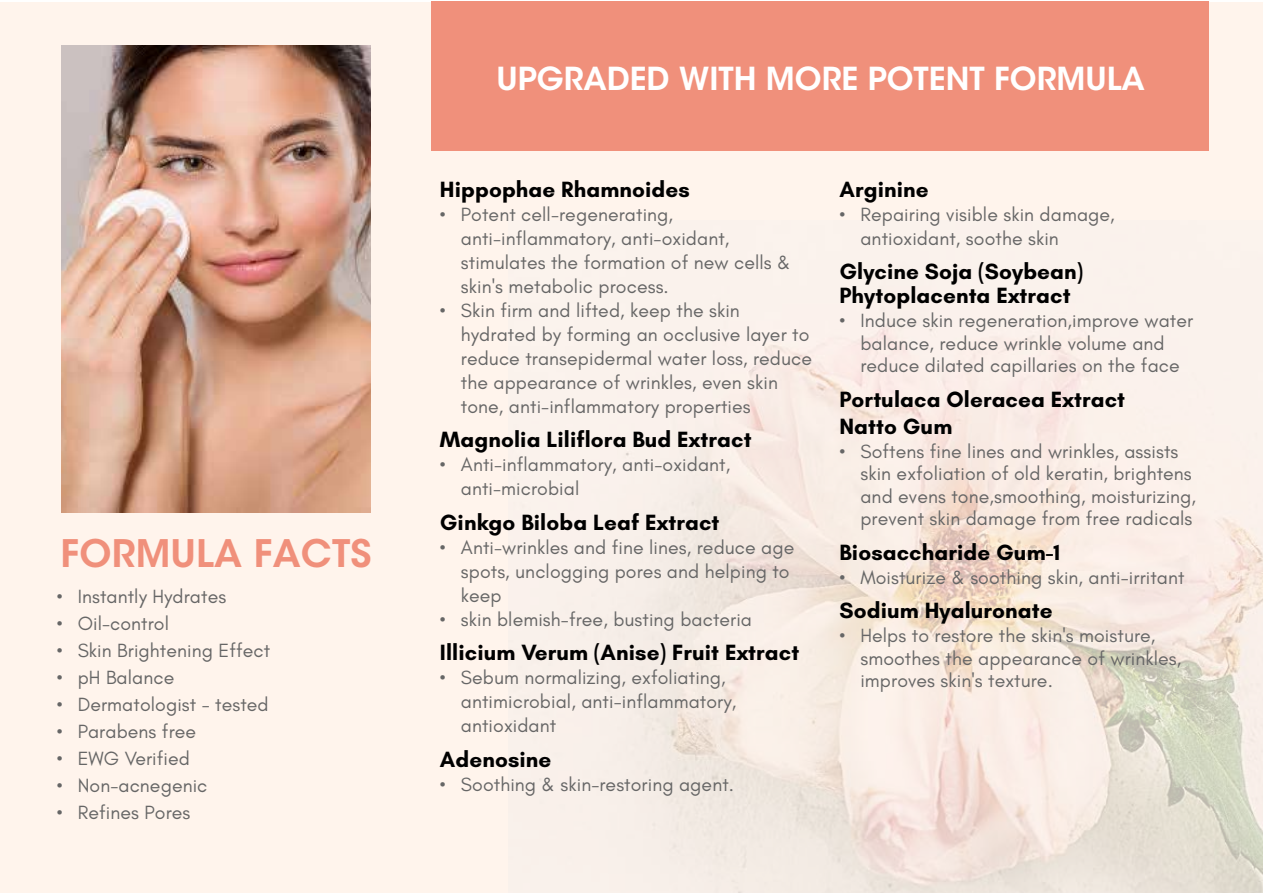
<style>
.page{position:relative;width:1263px;height:893px;background:#fff}
.page>*{position:absolute;margin:0;border:0;box-sizing:border-box;transform-origin:0 0}
.t1{font:600 37.65px "ITC Avant Garde Std";letter-spacing:.005em;color:#f0907b}
.t2{font:600 31.5px "ITC Avant Garde Std";color:#fff}
.t3{font:700 22.5px/24px "Glacial Indifference";letter-spacing:.005em;color:#000}
.t4{font:19.5px/24px "Glacial Indifference";letter-spacing:.005em;color:#666}
</style>
<div class="page">
<div style="left:0;top:2px;width:1263px;height:891px;background:#fff4ec"></div>
<img style="left:62px;top:45px;width:309px;height:468px">
<img style="left:512px;top:319px;width:751px;height:574px">
<div style="left:432px;top:1px;width:777px;height:150px;background:#f0907b"></div>
<h1 class="t1" style="left:61px;top:529px;width:312px">FORMULA FACTS</h1>
<p class="t4" style="left:57px;top:585px;width:171px">• Instantly Hydrates</p>
<p class="t4" style="left:57px;top:612px;width:114px">• Oil-control</p>
<p class="t4" style="left:57px;top:639px;width:215px">• Skin Brightening Effect</p>
<p class="t4" style="left:57px;top:666px;width:119px">• pH Balance</p>
<p class="t4" style="left:57px;top:693px;width:214px">• Dermatologist - tested</p>
<p class="t4" style="left:57px;top:720px;width:141px">• Parabens free</p>
<p class="t4" style="left:57px;top:747px;width:135px">• EWG Verified</p>
<p class="t4" style="left:57px;top:774px;width:152px">• Non-acnegenic</p>
<p class="t4" style="left:57px;top:801px;width:135px">• Refines Pores</p>
<h2 class="t2" style="left:496px;top:59px;width:650px">UPGRADED WITH MORE POTENT FORMULA</h2>
<p class="t3" style="left:440px;top:177px;width:251px">Hippophae Rhamnoides</p>
<p class="t4" style="left:461px;top:202px;width:331px;text-indent:-21px">• Potent cell-regenerating, anti-inflammatory, anti-oxidant, stimulates the formation of new cells &amp; skin's metabolic process.</p>
<p class="t4" style="left:461px;top:298px;width:353px;text-indent:-21px">• Skin firm and lifted, keep the skin hydrated by forming an occlusive layer to reduce transepidermal water loss, reduce the appearance of wrinkles, even skin tone, anti-inflammatory properties</p>
<p class="t3" style="left:440px;top:427px;width:313px">Magnolia Liliflora Bud Extract</p>
<p class="t4" style="left:461px;top:453px;width:271px;text-indent:-21px">• Anti-inflammatory, anti-oxidant, anti-microbial</p>
<p class="t3" style="left:440px;top:510px;width:281px">Ginkgo Biloba Leaf Extract</p>
<p class="t4" style="left:461px;top:535px;width:335px;text-indent:-21px">• Anti-wrinkles and fine lines, reduce age spots, unclogging pores and helping to keep</p>
<p class="t4" style="left:440px;top:607px;width:314px">• skin blemish-free, busting bacteria</p>
<p class="t3" style="left:440px;top:640px;width:361px">Illicium Verum (Anise) Fruit Extract</p>
<p class="t4" style="left:461px;top:666px;width:277px;text-indent:-21px">• Sebum normalizing, exfoliating, antimicrobial, anti-inflammatory, antioxidant</p>
<p class="t3" style="left:440px;top:747px;width:113px">Adenosine</p>
<p class="t4" style="left:440px;top:772px;width:296px">• Soothing &amp; skin-restoring agent.</p>
<p class="t3" style="left:839px;top:177px;width:91px">Arginine</p>
<p class="t4" style="left:860px;top:202px;width:256px;text-indent:-21px">• Repairing visible skin damage, antioxidant, soothe skin</p>
<p class="t3" style="left:839px;top:259px;width:245px">Glycine Soja (Soybean)<br>Phytoplacenta Extract</p>
<p class="t4" style="left:839px;top:310px;width:355px;line-height:22.5px;text-align:center">• Induce skin regeneration,improve water balance, reduce wrinkle volume and reduce dilated capillaries on the face</p>
<p class="t3" style="left:839px;top:385px;width:287px;line-height:27px">Portulaca Oleracea Extract<br>Natto Gum</p>
<p class="t4" style="left:860px;top:440px;width:337px;line-height:22.5px;text-indent:-21px">• Softens fine lines and wrinkles, assists skin exfoliation of old keratin, brightens and evens tone,smoothing, moisturizing, prevent skin damage from free radicals</p>
<p class="t3" style="left:839px;top:540px;width:222px">Biosaccharide Gum-1</p>
<p class="t4" style="left:839px;top:565px;width:347px">• Moisturize &amp; soothing skin, anti-irritant</p>
<p class="t3" style="left:839px;top:598px;width:215px">Sodium Hyaluronate</p>
<p class="t4" style="left:860px;top:625px;width:322px;line-height:22.5px;text-indent:-21px">• Helps to restore the skin's moisture, smoothes the appearance of wrinkles, improves skin's texture.</p>
</div>
